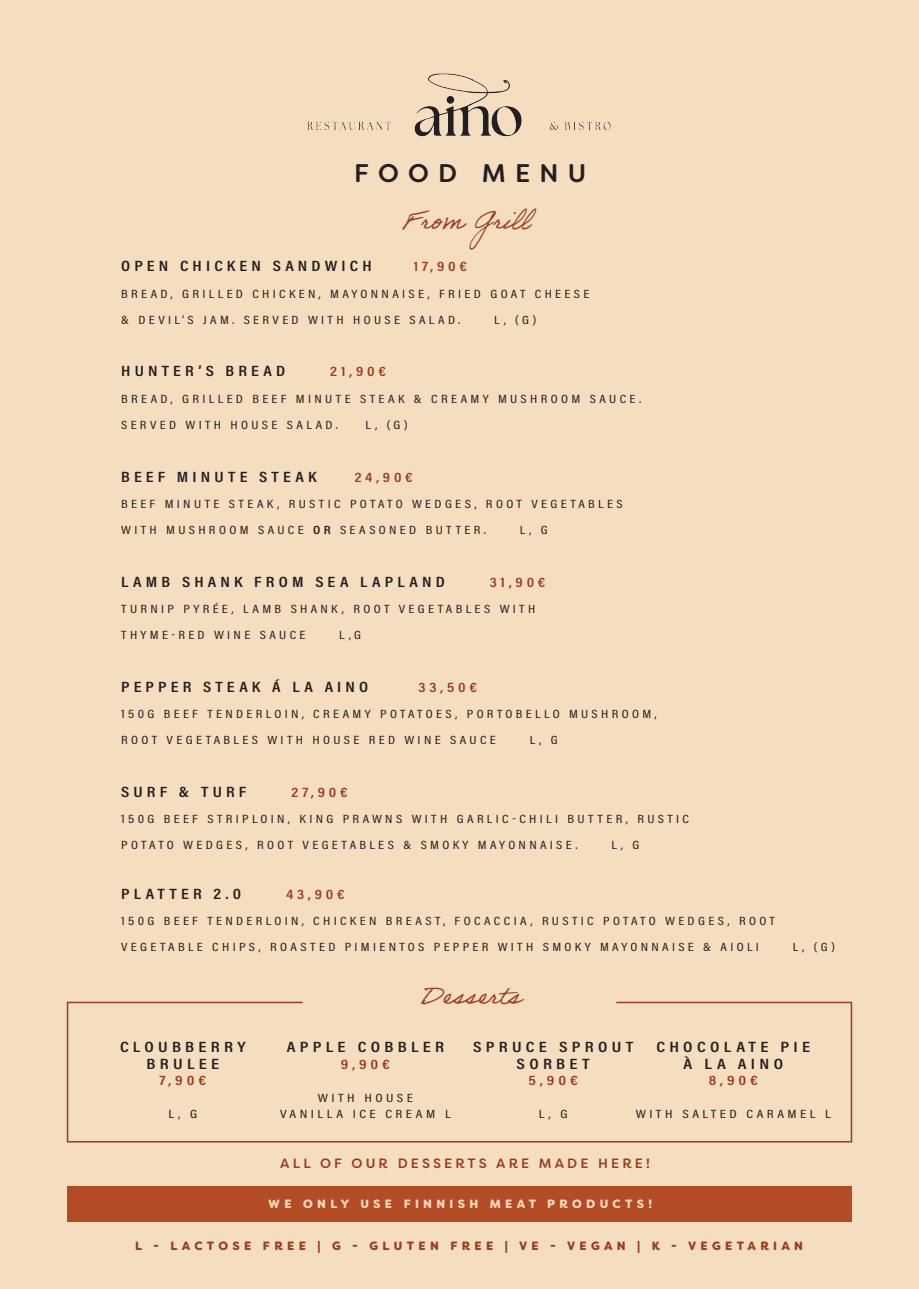
<style>
.page{position:relative;width:919px;height:1289px;background:#fff}
.page>*{position:absolute;margin:0;border:0;box-sizing:border-box;transform-origin:0 0}
.t1{font:27px "Adobe Handwriting Ernie";color:#9b3b20}
.t2{font:500 25.5px "Filson Soft";letter-spacing:.36em;color:#231f20}
.t3{font:600 15px "Acumin Pro Cond";letter-spacing:.23em;color:#231f20;scale:1.2 1}
.t4{font:600 15px/16.5px "Acumin Pro Cond";letter-spacing:.23em;color:#231f20;text-align:center;scale:1.24 1}
.t5{font:600 13.5px "Acumin Pro Cond";letter-spacing:.235em;color:#9b3b20;scale:1.2 1}
.t6{font:500 13.5px "Filson Soft";letter-spacing:.23em;color:#9b3b20}
.t7{font:600 13.5px "Acumin Pro Cond";letter-spacing:.235em;color:#9b3b20;scale:1.24 1}
.t8{font:12px/26.2px "Acumin Pro Cond";letter-spacing:.23em;color:#231f20;scale:1.2 1}
.t9{font:12px/16.5px "Acumin Pro Cond";letter-spacing:.23em;color:#231f20;text-align:center;scale:1.24 1}
.t10{font:900 12px "Filson Soft";letter-spacing:.36em;color:#9b3b20}
.t11{font:900 12px "Filson Soft";letter-spacing:.36em;color:#f5dec0}
.s1{font-weight:600}
</style>
<div class="page">
<div style="left:0;top:0;width:918px;height:1288px;background:#f5dec0"></div>
<img style="left:308px;top:121px;width:83px;height:8px">
<img style="left:550px;top:122px;width:61px;height:7px">
<img style="left:414px;top:73px;width:108px;height:64px">
<div style="left:67px;top:1185px;width:784px;height:36px;background:#b34c25"></div>
<svg style="left:66px;top:1001px;width:786px;height:142px"></svg>
<h2 class="t2" style="left:354px;top:156px;width:233px">FOOD MENU</h2>
<h1 class="t1" style="left:403px;top:204px;width:128px">From Grill</h1>
<p class="t3" style="left:121px;top:256px;width:210px">OPEN CHICKEN SANDWICH</p>
<p class="t5" style="left:413px;top:258px;width:46px">17,90€</p>
<p class="t8" style="left:121px;top:280px;width:391px">BREAD, GRILLED CHICKEN, MAYONNAISE, FRIED GOAT CHEESE &amp; DEVIL’S JAM. SERVED WITH HOUSE SALAD.</p>
<p class="t8" style="left:494px;top:306px;width:37px">L, (G)</p>
<p class="t3" style="left:121px;top:361px;width:138px">HUNTER’S BREAD</p>
<p class="t5" style="left:330px;top:363px;width:48px">21,90€</p>
<p class="t8" style="left:121px;top:385px;width:435px">BREAD, GRILLED BEEF MINUTE STEAK &amp; CREAMY MUSHROOM SAUCE.<br>SERVED WITH HOUSE SALAD.</p>
<p class="t8" style="left:365px;top:411px;width:37px">L, (G)</p>
<p class="t3" style="left:121px;top:466px;width:164px">BEEF MINUTE STEAK</p>
<p class="t5" style="left:355px;top:468px;width:50px">24,90€</p>
<p class="t8" style="left:121px;top:490px;width:419px">BEEF MINUTE STEAK, RUSTIC POTATO WEDGES, ROOT VEGETABLES<br>WITH MUSHROOM SAUCE <span class="s1">OR</span> SEASONED BUTTER.</p>
<p class="t8" style="left:520px;top:516px;width:25px">L , G</p>
<p class="t3" style="left:121px;top:571px;width:271px">LAMB SHANK FROM SEA LAPLAND</p>
<p class="t5" style="left:490px;top:573px;width:48px">31,90€</p>
<p class="t8" style="left:121px;top:595px;width:346px">TURNIP PYRÉE, LAMB SHANK, ROOT VEGETABLES WITH<br>THYME-RED WINE SAUCE</p>
<p class="t8" style="left:339px;top:621px;width:20px">L,G</p>
<p class="t3" style="left:121px;top:676px;width:207px">PEPPER STEAK Á LA AINO</p>
<p class="t5" style="left:418px;top:678px;width:50px">33,50€</p>
<p class="t8" style="left:121px;top:700px;width:448px">150G BEEF TENDERLOIN, CREAMY POTATOES, PORTOBELLO MUSHROOM,<br>ROOT VEGETABLES WITH HOUSE RED WINE SAUCE</p>
<p class="t8" style="left:529px;top:726px;width:25px">L , G</p>
<p class="t3" style="left:121px;top:781px;width:106px">SURF &amp; TURF</p>
<p class="t5" style="left:291px;top:783px;width:48px">27,90€</p>
<p class="t8" style="left:121px;top:805px;width:474px">150G BEEF STRIPLOIN, KING PRAWNS WITH GARLIC-CHILI BUTTER, RUSTIC<br>POTATO WEDGES, ROOT VEGETABLES &amp; SMOKY MAYONNAISE.</p>
<p class="t8" style="left:611px;top:831px;width:25px">L , G</p>
<p class="t3" style="left:121px;top:883px;width:101px">PLATTER 2.0</p>
<p class="t5" style="left:286px;top:885px;width:50px">43,90€</p>
<p class="t8" style="left:121px;top:907px;width:546px">150G BEEF TENDERLOIN, CHICKEN BREAST, FOCACCIA, RUSTIC POTATO WEDGES, ROOT<br>VEGETABLE CHIPS, ROASTED PIMIENTOS PEPPER WITH SMOKY MAYONNAISE &amp; AIOLI</p>
<h1 class="t1" style="left:420px;top:978px;width:102px">Desserts</h1>
<p class="t8" style="left:792px;top:933px;width:37px">L, (G)</p>
<p class="t4" style="left:120px;top:1038px;width:103px">CLOUBBERRY<br>BRULEE</p>
<p class="t7" style="left:160px;top:1071px;width:39px">7,90€</p>
<p class="t9" style="left:168px;top:1105px;width:25px">L , G</p>
<p class="t4" style="left:287px;top:1038px;width:128px">APPLE COBBLER</p>
<p class="t7" style="left:341px;top:1054px;width:41px">9,90€</p>
<p class="t9" style="left:280px;top:1088px;width:139px">WITH HOUSE<br>VANILLA ICE CREAM L</p>
<p class="t4" style="left:473px;top:1038px;width:131px">SPRUCE SPROUT<br>SORBET</p>
<p class="t7" style="left:528px;top:1071px;width:41px">5,90€</p>
<p class="t9" style="left:538px;top:1105px;width:25px">L , G</p>
<p class="t4" style="left:656px;top:1038px;width:126px">CHOCOLATE PIE<br>À LA AINO</p>
<p class="t7" style="left:708px;top:1071px;width:41px">8,90€</p>
<p class="t9" style="left:635px;top:1105px;width:159px">WITH SALTED CARAMEL L</p>
<p class="t6" style="left:280px;top:1154px;width:371px">ALL OF OUR DESSERTS ARE MADE HERE!</p>
<p class="t11" style="left:268px;top:1196px;width:385px">WE ONLY USE FINNISH MEAT PRODUCTS!</p>
<p class="t10" style="left:135px;top:1238px;width:669px">L - LACTOSE FREE | G - GLUTEN FREE | VE - VEGAN | K - VEGETARIAN</p>
</div>
